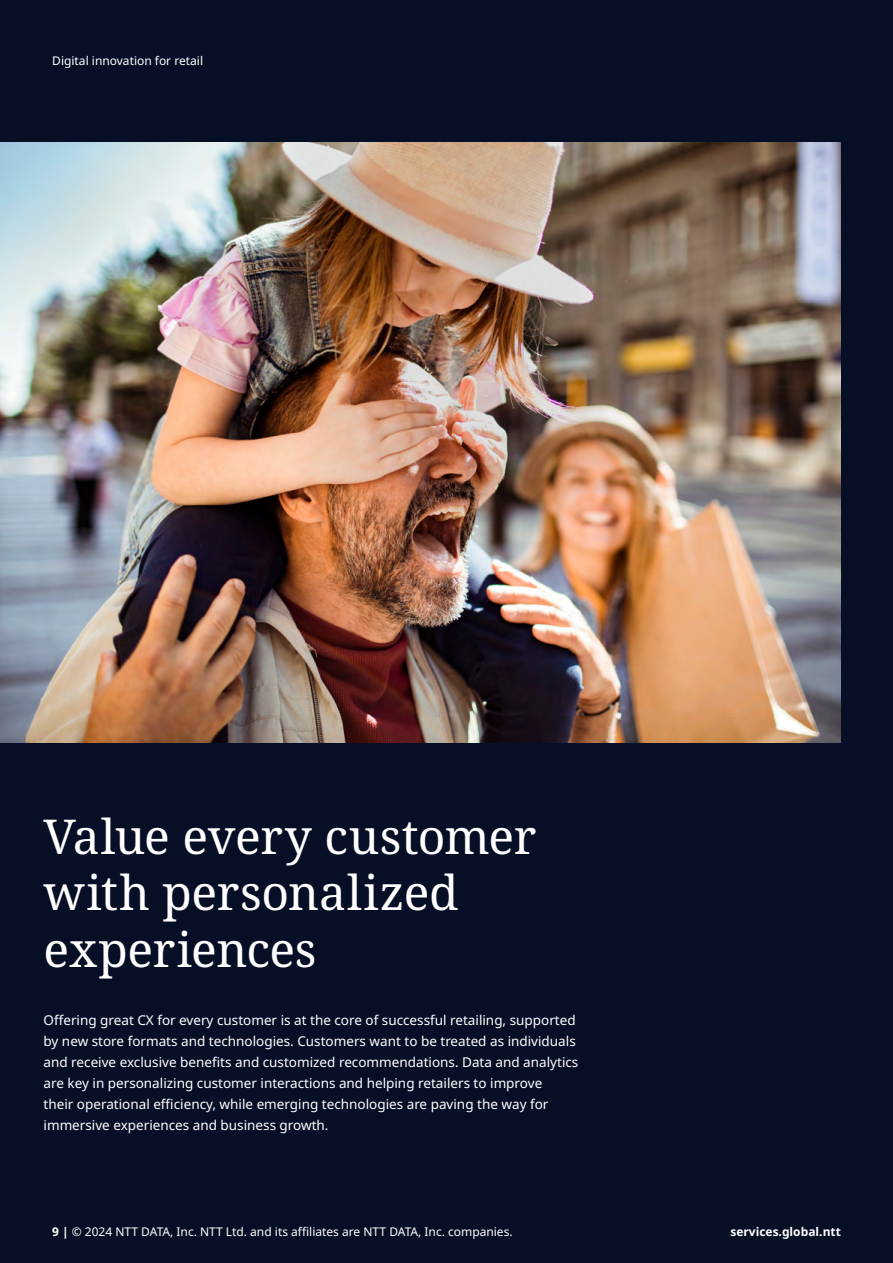
<style>
.page{position:relative;width:893px;height:1263px;background:#070f26}
.page>*{position:absolute;margin:0;border:0;box-sizing:border-box;transform-origin:0 0}
.t1{font:48px/57px "Noto Serif";letter-spacing:-.005em;color:#fff}
.t2{font:13.5px/21px "Noto Sans";color:#fff}
.t3{font:12px "Noto Sans";color:#fff}
.t4{font:700 12px "Noto Sans";color:#fff}
.s1{font-weight:700}
</style>
<div class="page">
<img style="left:0;top:143px;width:841px;height:599px">
<p class="t3" style="left:52px;top:54px;width:152px">Digital innovation for retail</p>
<h1 class="t1" style="left:44px;top:809px;width:494px">Value every customer with personalized experiences</h1>
<p class="t2" style="left:44px;top:1010px;width:536px">Offering great CX for every customer is at the core of successful retailing, supported by new store formats and technologies. Customers want to be treated as individuals and receive exclusive benefits and customized recommendations. Data and analytics are key in personalizing customer interactions and helping retailers to improve<br>their operational efficiency, while emerging technologies are paving the way for immersive experiences and business growth.</p>
<p class="t3" style="left:52px;top:1225px;width:462px"><span class="s1">9 |</span> © 2024 NTT DATA, Inc. NTT Ltd. and its affiliates are NTT DATA, Inc. companies.</p>
<p class="t4" style="left:730px;top:1225px;width:112px">services.global.ntt</p>
</div>
